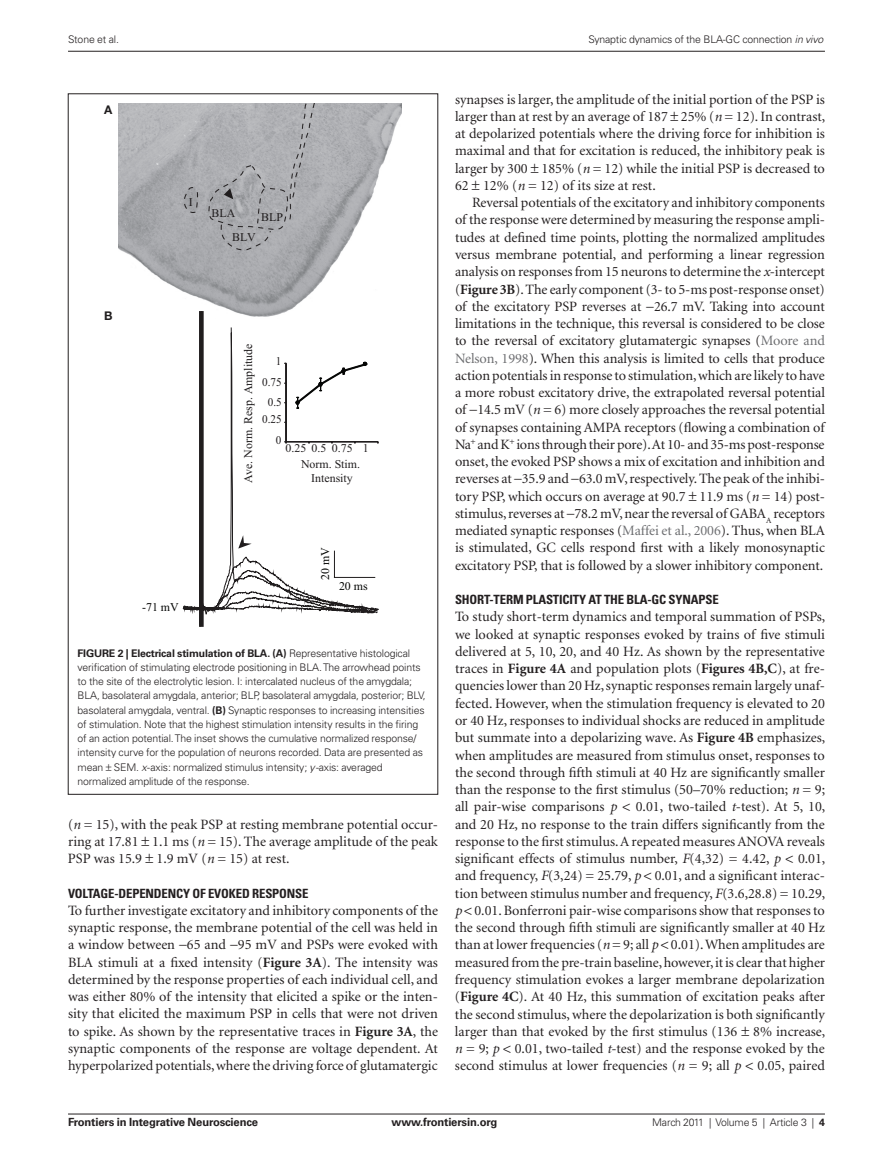
<style>
.page{position:relative;width:893px;height:1170px;background:#fff}
.page>*{position:absolute;margin:0;border:0;box-sizing:border-box;transform-origin:0 0}
.t1{font:14.25px/17.2px "Minion";color:#231f20;text-align:justify}
.t2{font:700 condensed 12.75px "Univers";letter-spacing:-.01em;color:#231f20}
.t3{font:700 12px "Helvetica Neue";color:#201d1e}
.t4{font:11.85px/14.2px "Times New Roman";color:#201d1e;text-align:center}
.t5{font:11.85px "Times New Roman";color:#201d1e;scale:.94 1}
.t6{font:11.85px "Times New Roman";color:#040503}
.t7{font:11.85px "Times New Roman";color:#040504}
.t8{font:700 11.25px "Univers";letter-spacing:-.015em;color:#231f20}
.t9{font:11.1px "Times New Roman";color:#201d1e}
.t10{font:300 10.5px/14.2px "Univers";letter-spacing:-.015em;color:#231f20}
.s1{font-style:italic}
.s2{font-weight:700}
.s3{color:#6c6d70}
</style>
<div class="page">
<img style="left:118px;top:103px;width:284px;height:208px">
<svg style="left:198px;top:103px;width:129px;height:146px;background:#aaabae"></svg>
<svg style="left:182px;top:311px;width:197px;height:315px"></svg>
<svg style="left:183px;top:312px;width:20px;height:314px"></svg>
<svg style="left:278px;top:595px;width:100px;height:15px"></svg>
<div style="left:199px;top:313px;width:5px;height:311px;background:#201d1e"></div>
<svg style="left:238px;top:535px;width:14px;height:13px"></svg>
<hr style="left:285px;top:363px;width:2px;height:79px;background:#201d1e">
<hr style="left:286px;top:441px;width:92px;height:1px;background:#201d1e">
<svg style="left:295px;top:356px;width:73px;height:54px"></svg>
<hr style="left:68px;top:51px;width:757px;height:1px;background:#231f20">
<hr style="left:68px;top:1113px;width:757px;height:1px;background:#231f20">
<p class="t10" style="left:68px;top:32px;width:52px">Stone et al.</p>
<p class="t10" style="left:588px;top:32px;width:236px">Synaptic dynamics of the BLA-GC connection <span class="s1">in vivo</span></p>
<p class="t3" style="left:104px;top:102px;width:10px">A</p>
<p class="t3" style="left:104px;top:308px;width:10px">B</p>
<p class="t4" style="left:189px;top:195px;width:5px">I</p>
<p class="t4" style="left:212px;top:206px;width:25px">BLA</p>
<p class="t4" style="left:261px;top:209px;width:23px">BLP</p>
<p class="t4" style="left:232px;top:229px;width:25px">BLV</p>
<p class="t9" style="left:223px;top:208px;width:24px">BLA</p>
<p class="t9" style="left:274px;top:212px;width:22px">BLP</p>
<p class="t9" style="left:246px;top:228px;width:23px">BLV</p>
<p class="t7" style="left:142px;top:600px;width:38px">-71 mV</p>
<p class="t4" style="left:241px;top:483px;width:141px;rotate:-90deg">Ave. Norm. Resp. Amplitude</p>
<p class="t5" style="left:276px;top:354px;width:7px">1</p>
<p class="t5" style="left:262px;top:375px;width:22px">0.75</p>
<p class="t5" style="left:268px;top:395px;width:16px">0.5</p>
<p class="t5" style="left:262px;top:412px;width:22px">0.25</p>
<p class="t5" style="left:276px;top:433px;width:7px">0</p>
<p class="t4" style="left:286px;top:441px;width:85px">0.25 0.5 0.75 1</p>
<p class="t4" style="left:301px;top:456px;width:61px">Norm. Stim.<br>Intensity</p>
<p class="t6" style="left:319px;top:580px;width:34px;rotate:-90deg">20 mV</p>
<p class="t6" style="left:339px;top:579px;width:30px">20 ms</p>
<p class="t10" style="left:78px;top:645px;width:350px"><span class="s2">Figure 2 | Electrical stimulation of BLA. (A)</span> Representative histological verification of stimulating electrode positioning in BLA. The arrowhead points to the site of the electrolytic lesion. I: intercalated nucleus of the amygdala; BLA, basolateral amygdala, anterior; BLP, basolateral amygdala, posterior; BLV, basolateral amygdala, ventral. <span class="s2">(B)</span> Synaptic responses to increasing intensities of stimulation. Note that the highest stimulation intensity results in the firing of an action potential. The inset shows the cumulative normalized response/ intensity curve for the population of neurons recorded. Data are presented as mean SEM. <span class="s1">x</span>-axis: normalized stimulus intensity; <span class="s1">y</span>-axis: averaged normalized amplitude of the response.</p>
<p class="t1" style="left:68px;top:816px;width:371px">(<span class="s1">n</span> = 15), with the peak PSP at resting membrane potential occur&shy;ring at 17.81 1.1 ms (<span class="s1">n</span> = 15). The average amplitude of the peak PSP was 15.9 1.9 mV (<span class="s1">n</span> = 15) at rest.</p>
<p class="t2" style="left:68px;top:885px;width:242px">VOLTAGE-DEPENDENCY OF EVOKED RESPONSE</p>
<p class="t1" style="left:68px;top:902px;width:371px">To further investigate excitatory and inhibitory components of the synaptic response, the membrane potential of the cell was held in a window between −65 and −95 mV and PSPs were evoked with BLA stimuli at a fixed intensity (<span class="s2">Figure 3A</span>). The intensity was determined by the response properties of each individual cell, and was either 80% of the intensity that elicited a spike or the inten&shy;sity that elicited the maximum PSP in cells that were not driven to spike. As shown by the representative traces in <span class="s2">Figure 3A</span>, the synaptic components of the response are voltage dependent. At hyperpolarized potentials, where the driving force of glutamatergic</p>
<p class="t1" style="left:455px;top:91px;width:372px">synapses is larger, the amplitude of the initial portion of the PSP is larger than at rest by an average of 187 25% (<span class="s1">n</span> = 12). In contrast, at depolarized potentials where the driving force for inhibition is maximal and that for excitation is reduced, the inhibitory peak is larger by 300 185% (<span class="s1">n</span> = 12) while the initial PSP is decreased to 62 12% (<span class="s1">n</span> = 12) of its size at rest.</p>
<p class="t1" style="left:455px;top:194px;width:371px;text-indent:17px">Reversal potentials of the excitatory and inhibitory components of the response were determined by measuring the response ampli&shy;tudes at defined time points, plotting the normalized amplitudes versus membrane potential, and performing a linear regression analysis on responses from 15 neurons to determine the <span class="s1">x</span>-intercept (<span class="s2">Figure 3B</span>). The early component (3- to 5-ms post-response onset) of the excitatory PSP reverses at −26.7 mV. Taking into account limitations in the technique, this reversal is considered to be close to the reversal of excitatory glutamatergic synapses (<span class="s3">Moore and Nelson, 1998</span>). When this analysis is limited to cells that produce action potentials in response to stimulation, which are likely to have a more robust excitatory drive, the extrapolated reversal potential of −14.5 mV (<span class="s1">n</span> = 6) more closely approaches the reversal potential of synapses containing AMPA receptors (flowing a combination of Na and K ions through their pore). At 10- and 35-ms post-response onset, the evoked PSP shows a mix of excitation and inhibition and reverses at −35.9 and −63.0 mV, respectively. The peak of the inhibi&shy;tory PSP, which occurs on average at 90.7 11.9 ms (<span class="s1">n</span> = 14) post&shy;stimulus, reverses at −78.2 mV, near the reversal of GABA<sub>A</sub> receptors mediated synaptic responses (<span class="s3">Maffei et al., 2006</span>). Thus, when BLA is stimulated, GC cells respond first with a likely monosynaptic excitatory PSP, that is followed by a slower inhibitory component.</p>
<p class="t2" style="left:455px;top:591px;width:265px">SHORT-TERM PLASTICITY AT THE BLA-GC SYNAPSE</p>
<p class="t1" style="left:455px;top:608px;width:372px">To study short-term dynamics and temporal summation of PSPs, we looked at synaptic responses evoked by trains of five stimuli delivered at 5, 10, 20, and 40 Hz. As shown by the representative traces in <span class="s2">Figure 4A</span> and population plots (<span class="s2">Figures 4B,C</span>), at fre&shy;quencies lower than 20Hz, synaptic responses remain largely unaf&shy;fected. However, when the stimulation frequency is elevated to 20 or 40 Hz, responses to individual shocks are reduced in amplitude but summate into a depolarizing wave. As <span class="s2">Figure 4B</span> emphasizes, when amplitudes are measured from stimulus onset, responses to the second through fifth stimuli at 40 Hz are significantly smaller than the response to the first stimulus (50–70% reduction; <span class="s1">n</span> = 9; all pair-wise comparisons <span class="s1">p</span></p>
<p class="t1" style="left:455px;top:798px;width:372px;text-indent:181px">0.01, two-tailed <span class="s1">t</span>-test). At 5, 10, and 20 Hz, no response to the train differs significantly from the response to the first stimulus. A repeated measures ANOVA reveals significant effects of stimulus number, <span class="s1">F</span>(4,32) = 4.42, <span class="s1">p</span> 0.01, and frequency, <span class="s1">F</span>(3,24) = 25.79, <span class="s1">p</span> 0.01, and a significant interac&shy;tion between stimulus number and frequency, <span class="s1">F</span>(3.6,28.8) = 10.29, <span class="s1">p</span> 0.01. Bonferroni pair-wise comparisons show that responses to the second through fifth stimuli are significantly smaller at 40 Hz than at lower frequencies (<span class="s1">n</span> = 9; all <span class="s1">p</span> 0.01). When amplitudes are measured from the pre-train baseline, however, it is clear that higher frequency stimulation evokes a larger membrane depolarization (<span class="s2">Figure 4C</span>). At 40 Hz, this summation of excitation peaks after the second stimulus, where the depolarization is both significantly larger than that evoked by the first stimulus (136 8% increase, <span class="s1">n</span> = 9; <span class="s1">p</span> 0.01, two-tailed <span class="s1">t</span>-test) and the response evoked by the second stimulus at lower frequencies (<span class="s1">n</span> = 9; all <span class="s1">p</span> 0.05, paired</p>
<p class="t8" style="left:68px;top:1115px;width:192px">Frontiers in Integrative Neuroscience</p>
<p class="t8" style="left:392px;top:1115px;width:107px">www.frontiersin.org</p>
<p class="t10" style="left:652px;top:1115px;width:174px">March 2011 | Volume 5 | Article 3 | <span class="s2">4</span></p>
</div>
